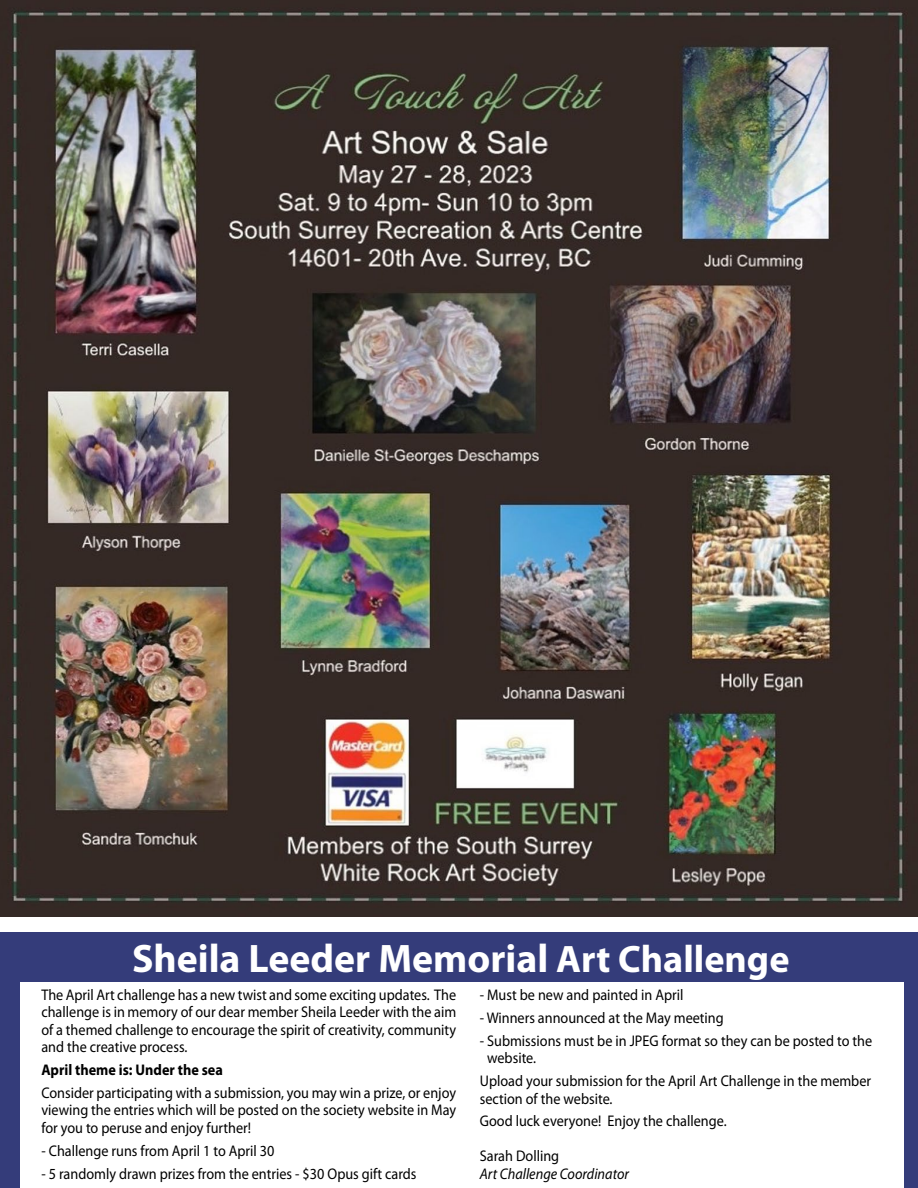
<style>
.page{position:relative;width:918px;height:1188px;background:#fff}
.page>*{position:absolute;margin:0;border:0;box-sizing:border-box;transform-origin:0 0}
.t1{font:700 39.9px "Myriad Pro";color:#fff}
.t2{font:15.45px/17.4px "Myriad Pro";color:#000;text-align:justify;scale:.92 1}
.t3{font:700 15.45px "Myriad Pro";color:#000;scale:.92 1}
.t4{font:italic 15.45px "Myriad Pro";color:#000;scale:.92 1}
.s1{font-size:38.4px}
</style>
<div class="page">
<img style="left:0;top:0;width:918px;height:916px">
<div style="left:0;top:932px;width:918px;height:256px;background:#343c7a"></div>
<div style="left:20px;top:983px;width:883px;height:205px;background:#fff"></div>
<p class="t1" style="left:132px;top:933px;width:659px">Sheila Leeder Memorial <span class="s1">Art Challenge</span></p>
<p class="t2" style="left:41px;top:986px;width:452px">The April Art challenge has a new twist and some exciting updates. The challenge is in memory of our dear member Sheila Leeder with the aim of a themed challenge to encourage the spirit of creativity, community and the creative process.</p>
<p class="t3" style="left:41px;top:1060px;width:199px">April theme is: Under the sea</p>
<p class="t2" style="left:41px;top:1084px;width:452px">Consider participating with a submission, you may win a prize, or enjoy viewing the entries which will be posted on the society website in May for you to peruse and enjoy further!</p>
<p class="t2" style="left:41px;top:1142px;width:255px">- Challenge runs from April 1 to April 30</p>
<p class="t2" style="left:41px;top:1165px;width:409px">- 5 randomly drawn prizes from the entries - $30 Opus gift cards</p>
<p class="t2" style="left:480px;top:986px;width:223px">- Must be new and painted in April</p>
<p class="t2" style="left:480px;top:1009px;width:267px">- Winners announced at the May meeting</p>
<p class="t2" style="left:487px;top:1032px;width:420px;text-indent:-7px">- Submissions must be in JPEG format so they can be posted to the website.</p>
<p class="t2" style="left:480px;top:1072px;width:427px">Upload your submission for the April Art Challenge in the member section of the website.</p>
<p class="t2" style="left:480px;top:1112px;width:270px">Good luck everyone! Enjoy the challenge.</p>
<p class="t2" style="left:480px;top:1147px;width:88px">Sarah Dolling</p>
<p class="t4" style="left:480px;top:1165px;width:164px">Art Challenge Coordinator</p>
</div>
